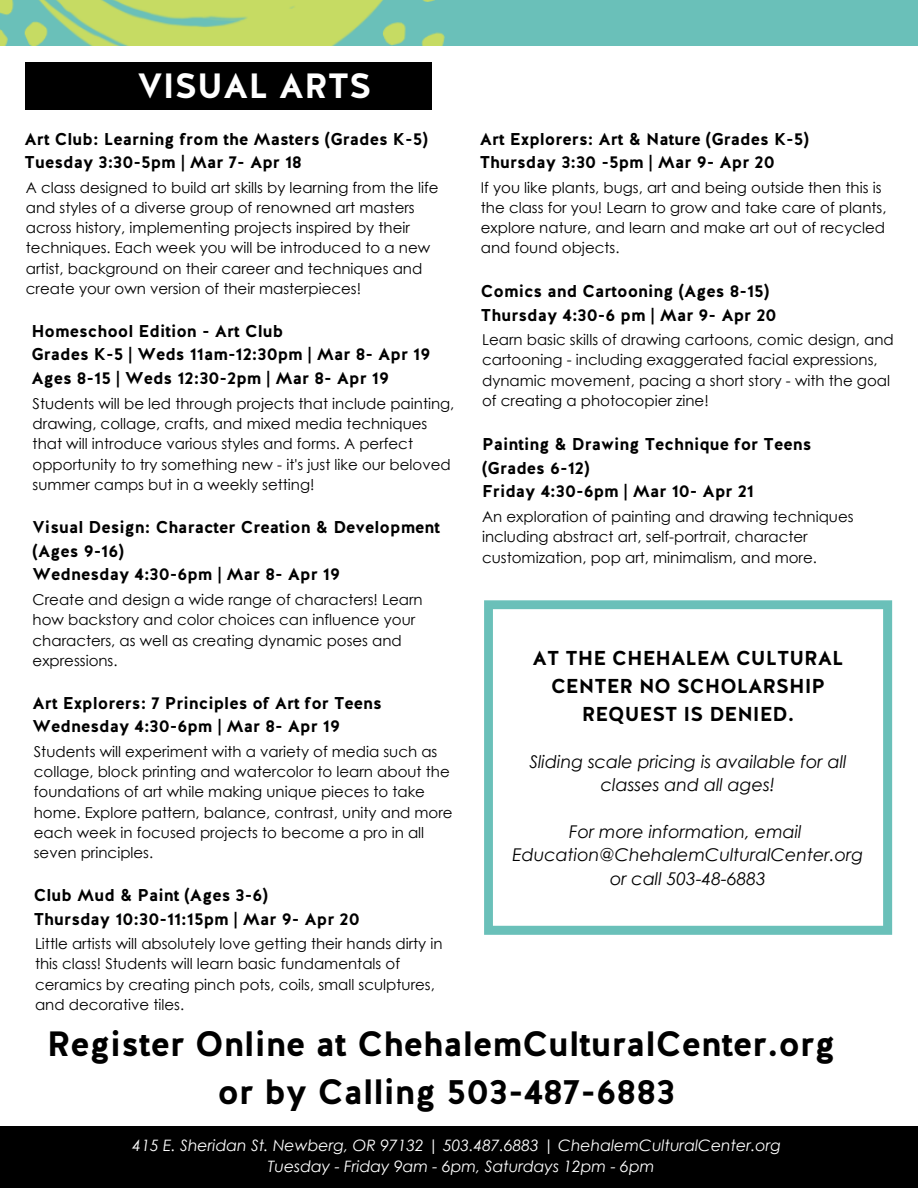
<style>
.page{position:relative;width:918px;height:1188px;background:#fff}
.page>*{position:absolute;margin:0;border:0;box-sizing:border-box;transform-origin:0 0}
.t1{font:700 35.1px/48.3px "Halis GR";color:#000;text-align:center}
.t2{font:700 35.1px "Halis GR";color:#fff}
.t3{font:700 20.1px/28px "Halis GR";color:#000;text-align:center}
.t4{font:italic 17.55px/23.4px "Century Gothic";color:#000;text-align:center}
.t5{font:700 17.1px/23.7px "Halis GR";color:#000}
.t6{font:italic 15.75px/21.3px "Century Gothic";color:#fff;text-align:center}
.t7{font:15px/20.2px "Century Gothic";color:#000}
</style>
<div class="page">
<div style="left:0;top:1126px;width:918px;height:62px;background:#000"></div>
<div style="left:26px;top:62px;width:406px;height:48px;background:#000"></div>
<img style="left:0;top:0;width:918px;height:45px">
<svg style="left:484px;top:600px;width:408px;height:335px"></svg>
<h1 class="t2" style="left:137px;top:63px;width:236px">VISUAL ARTS</h1>
<p class="t5" style="left:25px;top:127px;width:405px">Art Club: Learning from the Masters (Grades K-5)<br>Tuesday 3:30-5pm | Mar 7- Apr 18</p>
<p class="t7" style="left:26px;top:177px;width:414px">A class designed to build art skills by learning from the life and styles of a diverse group of renowned art masters across history, implementing projects inspired by their techniques. Each week you will be introduced to a new artist, background on their career and techniques and create your own version of their masterpieces!</p>
<p class="t5" style="left:31px;top:319px;width:401px">Homeschool Edition - Art Club<br>Grades K-5 | Weds 11am-12:30pm | Mar 8- Apr 19<br>Ages 8-15 | Weds 12:30-2pm | Mar 8- Apr 19</p>
<p class="t7" style="left:33px;top:393px;width:423px">Students will be led through projects that include painting, drawing, collage, crafts, and mixed media techniques that will introduce various styles and forms. A perfect opportunity to try something new - it's just like our beloved summer camps but in a weekly setting!</p>
<p class="t5" style="left:33px;top:515px;width:409px">Visual Design: Character Creation &amp; Development (Ages 9-16)<br>Wednesday 4:30-6pm | Mar 8- Apr 19</p>
<p class="t7" style="left:33px;top:589px;width:392px">Create and design a wide range of characters! Learn how backstory and color choices can influence your characters, as well as creating dynamic poses and expressions.</p>
<p class="t5" style="left:33px;top:691px;width:351px">Art Explorers: 7 Principles of Art for Teens<br>Wednesday 4:30-6pm | Mar 8- Apr 19</p>
<p class="t7" style="left:34px;top:741px;width:420px">Students will experiment with a variety of media such as collage, block printing and watercolor to learn about the foundations of art while making unique pieces to take home. Explore pattern, balance, contrast, unity and more each week in focused projects to become a pro in all seven principles.</p>
<p class="t5" style="left:34px;top:883px;width:327px">Club Mud &amp; Paint (Ages 3-6)<br>Thursday 10:30-11:15pm | Mar 9- Apr 20</p>
<p class="t7" style="left:35px;top:933px;width:409px">Little artists will absolutely love getting their hands dirty in this class! Students will learn basic fundamentals of ceramics by creating pinch pots, coils, small sculptures, and decorative tiles.</p>
<p class="t5" style="left:480px;top:127px;width:331px">Art Explorers: Art &amp; Nature (Grades K-5)<br>Thursday 3:30 -5pm | Mar 9- Apr 20</p>
<p class="t7" style="left:481px;top:177px;width:407px">If you like plants, bugs, art and being outside then this is the class for you! Learn to grow and take care of plants, explore nature, and learn and make art out of recycled and found objects.</p>
<p class="t5" style="left:481px;top:279px;width:297px">Comics and Cartooning (Ages 8-15)<br>Thursday 4:30-6 pm | Mar 9- Apr 20</p>
<p class="t7" style="left:482px;top:329px;width:413px">Learn basic skills of drawing cartoons, comic design, and cartooning - including exaggerated facial expressions, dynamic movement, pacing a short story - with the goal of creating a photocopier zine!</p>
<p class="t5" style="left:482px;top:432px;width:331px">Painting &amp; Drawing Technique for Teens (Grades 6-12)<br>Friday 4:30-6pm | Mar 10- Apr 21</p>
<p class="t7" style="left:482px;top:506px;width:373px">An exploration of painting and drawing techniques including abstract art, self-portrait, character customization, pop art, minimalism, and more.</p>
<h2 class="t3" style="left:533px;top:644px;width:313px">AT THE CHEHALEM CULTURAL<br>CENTER NO SCHOLARSHIP<br>REQUEST IS DENIED.</h2>
<p class="t4" style="left:529px;top:749px;width:319px">Sliding scale pricing is available for all classes and all ages!</p>
<p class="t4" style="left:513px;top:819px;width:352px">For more information, email<br>Education@ChehalemCulturalCenter.org or call 503-48-6883</p>
<h1 class="t1" style="left:47px;top:1020px;width:790px">Register Online at ChehalemCulturalCenter.org or by Calling 503-487-6883</h1>
<p class="t6" style="left:133px;top:1134px;width:650px">415 E. Sheridan St. Newberg, OR 97132 | 503.487.6883 | ChehalemCulturalCenter.org<br>Tuesday - Friday 9am - 6pm, Saturdays 12pm - 6pm</p>
</div>
